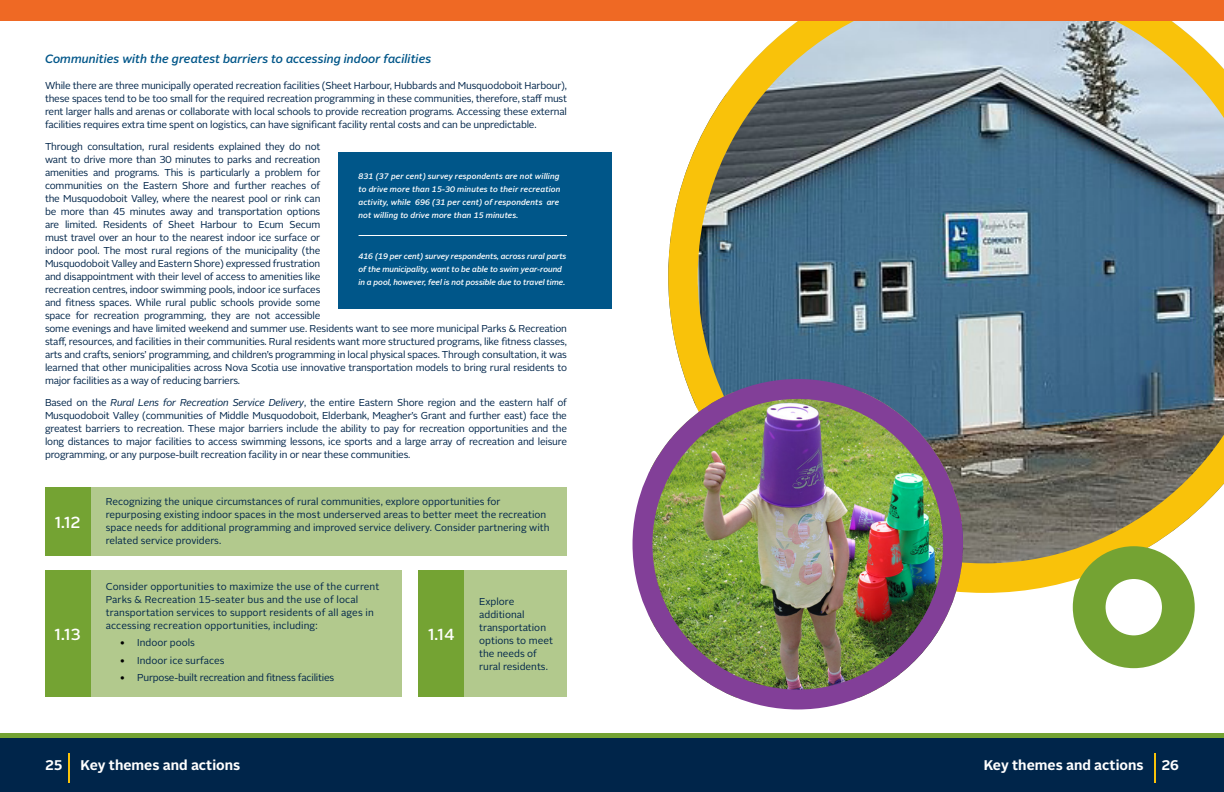
<style>
.page{position:relative;width:1224px;height:792px;background:#fff}
.page>*{position:absolute;margin:0;border:0;box-sizing:border-box;transform-origin:0 0}
.t1{font:500 16px "Alright Sans";color:#fff}
.t2{font:700 14px "Alright Sans";color:#fff}
.t3{font:italic 500 12px "Alright Sans";color:#005689}
.t4{font:10px/13px "Alright Sans";letter-spacing:-.02em;color:#00254a;text-align:justify}
.t5{font:10px/13px "Alright Sans";color:#00254a}
.t6{font:10px/13px "Alright Sans";letter-spacing:.01em;color:#00254a}
.t7{font:italic 500 8px/13px "Alright Sans";letter-spacing:.005em;color:#fff}
.s1{font-style:italic}
.s2{font-size:12px;color:#000}
</style>
<div class="page">
<img style="left:668px;top:20px;width:556px;height:573px">
<div style="left:0;top:0;width:1224px;height:20px;background:#ef6924"></div>
<div style="left:0;top:734px;width:1224px;height:58px;background:#00254a"></div>
<div style="left:0;top:733px;width:1224px;height:5px;background:#74a333"></div>
<hr style="left:1154px;top:753px;width:2px;height:30px;background:#f9c20a">
<hr style="left:68px;top:753px;width:2px;height:30px;background:#f9c20a">
<div style="left:418px;top:570px;width:149px;height:127px;background:#b2c98d"></div>
<div style="left:45px;top:570px;width:357px;height:127px;background:#b2c98d"></div>
<div style="left:45px;top:487px;width:522px;height:69px;background:#b2c98d"></div>
<div style="left:338px;top:152px;width:274px;height:157px;background:#005689"></div>
<div style="left:418px;top:570px;width:46px;height:127px;background:#74a333"></div>
<div style="left:45px;top:570px;width:45px;height:127px;background:#74a333"></div>
<div style="left:45px;top:487px;width:45px;height:69px;background:#74a333"></div>
<hr style="left:359px;top:235px;width:208px;height:1px;background:#fff">
<img style="left:650px;top:392px;width:313px;height:306px">
<div style="left:633px;top:379px;width:330px;height:330px;border:20px solid #823f98;border-radius:50%"></div>
<div style="left:1073px;top:546px;width:122px;height:122px;border:33px solid #74a333;border-radius:50%"></div>
<p class="t3" style="left:45px;top:51px;width:388px">Communities with the greatest barriers to accessing indoor facilities</p>
<p class="t4" style="left:45px;top:79px;width:524px">While there are three municipally operated recreation facilities (Sheet Harbour, Hubbards and Musquodoboit Harbour), these spaces tend to be too small for the required recreation programming in these communities, therefore, staff must rent larger halls and arenas or collaborate with local schools to provide recreation programs. Accessing these external facilities requires extra time spent on logistics, can have significant facility rental costs and can be unpredictable.</p>
<p class="t4" style="left:45px;top:140px;width:524px;text-align:left">Through consultation, rural residents explained they do not<br>want to drive more than 30 minutes to parks and recreation<br>amenities and programs. This is particularly a problem for<br>communities on the Eastern Shore and further reaches of<br>the Musquodoboit Valley, where the nearest pool or rink can<br>be more than 45 minutes away and transportation options<br>are limited. Residents of Sheet Harbour to Ecum Secum<br>must travel over an hour to the nearest indoor ice surface or<br>indoor pool. The most rural regions of the municipality (the<br>Musquodoboit Valley and Eastern Shore) expressed frustration<br>and disappointment with their level of access to amenities like<br>recreation centres, indoor swimming pools, indoor ice surfaces<br>and fitness spaces. While rural public schools provide some<br>space for recreation programming, they are not accessible<br>some evenings and have limited weekend and summer use. Residents want to see more municipal Parks &amp; Recreation staff, resources, and facilities in their communities. Rural residents want more structured programs, like fitness classes, arts and crafts, seniors’ programming, and children’s programming in local physical spaces. Through consultation, it was learned that other municipalities across Nova Scotia use innovative transportation models to bring rural residents to major facilities as a way of reducing barriers.</p>
<p class="t4" style="left:45px;top:396px;width:524px">Based on the <span class="s1">Rural Lens for Recreation Service Delivery</span>, the entire Eastern Shore region and the eastern half of Musquodoboit Valley (communities of Middle Musquodoboit, Elderbank, Meagher’s Grant and further east) face the greatest barriers to recreation. These major barriers include the ability to pay for recreation opportunities and the long distances to major facilities to access swimming lessons, ice sports and a large array of recreation and leisure programming, or any purpose-built recreation facility in or near these communities.</p>
<p class="t7" style="left:359px;top:170px;width:203px">831 (37 per cent) survey respondents are not willing to drive more than 15-30 minutes to their recreation activity, while 696 (31 per cent) of respondents are not willing to drive more than 15 minutes.</p>
<p class="t7" style="left:359px;top:250px;width:209px">416 (19 per cent) survey respondents, across rural parts of the municipality, want to be able to swim year-round in a pool, however, feel is not possible due to travel time.</p>
<h1 class="t1" style="left:55px;top:511px;width:27px">1.12</h1>
<p class="t5" style="left:106px;top:495px;width:445px">Recognizing the unique circumstances of rural communities, explore opportunities for repurposing existing indoor spaces in the most underserved areas to better meet the recreation space needs for additional programming and improved service delivery. Consider partnering with related service providers.</p>
<p class="t6" style="left:106px;top:580px;width:275px">Consider opportunities to maximize the use of the current Parks &amp; Recreation 15-seater bus and the use of local transportation services to support residents of all ages in accessing recreation opportunities, including:</p>
<p class="t5" style="left:119px;top:636px;width:77px"><span class="s2">•</span> Indoor pools</p>
<p class="t5" style="left:119px;top:654px;width:107px"><span class="s2">•</span> Indoor ice surfaces</p>
<p class="t4" style="left:119px;top:671px;width:217px"><span class="s2">•</span> Purpose-built recreation and fitness facilities</p>
<h1 class="t1" style="left:55px;top:623px;width:28px">1.13</h1>
<h1 class="t1" style="left:428px;top:623px;width:28px">1.14</h1>
<p class="t5" style="left:479px;top:595px;width:75px">Explore additional transportation options to meet the needs of rural residents.</p>
<h2 class="t2" style="left:45px;top:755px;width:19px">25</h2>
<h2 class="t2" style="left:80px;top:755px;width:161px">Key themes and actions</h2>
<h2 class="t2" style="left:984px;top:755px;width:161px">Key themes and actions</h2>
<h2 class="t2" style="left:1162px;top:755px;width:19px">26</h2>
</div>
